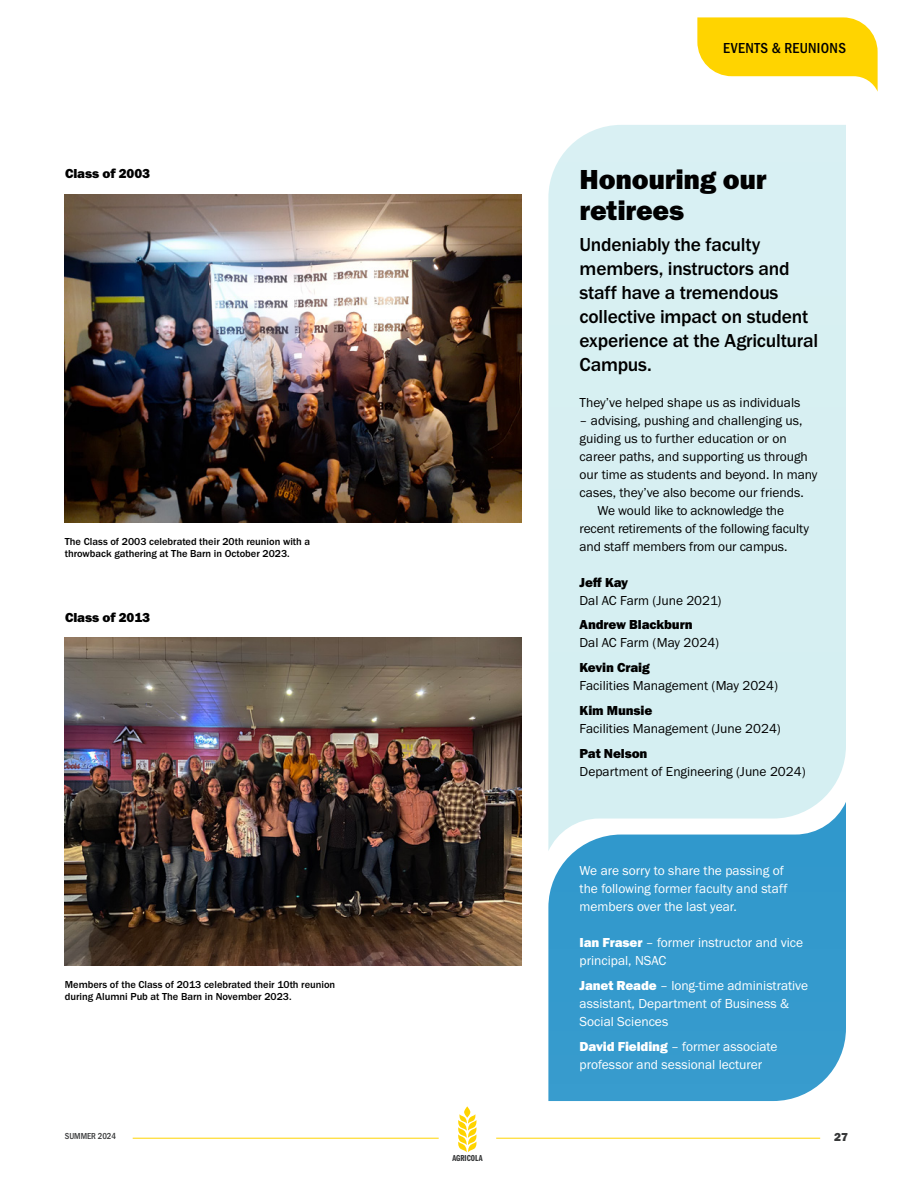
<style>
.page{position:relative;width:918px;height:1188px;background:#fff}
.page>*{position:absolute;margin:0;border:0;box-sizing:border-box;transform-origin:0 0}
.t1{font:28.5px/31.5px "Franklin Gothic URW Hea";letter-spacing:-.01em;color:#000}
.t2{font:500 19.5px/24px "Franklin Gothic URW";letter-spacing:-.01em;color:#000}
.t3{font:500 15px "Franklin Gothic URW Cond";letter-spacing:.02em;color:#000}
.t4{font:13.5px "Franklin Gothic URW Boo";color:#000}
.t5{font:13.5px/18px "Franklin Gothic URW Boo";color:#fff}
.t6{font:13.5px "Franklin Gothic URW Hea";letter-spacing:-.01em;color:#000}
.t7{font:12px "Franklin Gothic URW Hea";color:#373839}
.t8{font:500 10.5px/12px "Franklin Gothic URW";color:#000}
.t9{font:500 9px "Franklin Gothic URW Cond";color:#373839}
.t10{font:9px "Franklin Gothic URW Com Dem";color:#373839}
.s1{font-family:"Franklin Gothic URW Hea"}
</style>
<div class="page">
<svg style="left:697px;top:17px;width:181px;height:75px"></svg>
<div style="left:548px;top:125px;width:298px;height:677px;background:#d7eff2"></div>
<svg style="left:548px;top:802px;width:298px;height:299px;background:#4ca6d2"></svg>
<img style="left:65px;top:194px;width:457px;height:329px">
<img style="left:65px;top:638px;width:457px;height:328px">
<svg style="left:458px;top:1114px;width:18px;height:38px"></svg>
<svg style="left:464px;top:1106px;width:6px;height:12px"></svg>
<hr style="left:496px;top:1138px;width:324px;height:1px;background:#ffd400">
<hr style="left:133px;top:1138px;width:306px;height:1px;background:#ffd400">
<p class="t6" style="left:65px;top:165px;width:87px">Class of 2003</p>
<p class="t8" style="left:65px;top:535px;width:247px">The Class of 2003 celebrated their 20th reunion with a throwback gathering at The Barn in October 2023.</p>
<p class="t6" style="left:65px;top:609px;width:87px">Class of 2013</p>
<p class="t8" style="left:65px;top:978px;width:272px">Members of the Class of 2013 celebrated their 10th reunion during Alumni Pub at The Barn in November 2023.</p>
<p class="t9" style="left:65px;top:1130px;width:53px">SUMMER 2024</p>
<p class="t10" style="left:452px;top:1151px;width:32px">AGRICOLA</p>
<p class="t3" style="left:723px;top:37px;width:124px">EVENTS &amp; REUNIONS</p>
<h1 class="t1" style="left:580px;top:162px;width:189px">Honouring our retirees</h1>
<h2 class="t2" style="left:580px;top:232px;width:240px">Undeniably the faculty members, instructors and staff have a tremendous collective impact on student experience at the Agricultural<br>Campus.</h2>
<p class="t4" style="left:580px;top:394px;width:222px">They’ve helped shape us as individuals</p>
<p class="t4" style="left:580px;top:412px;width:225px">– advising, pushing and challenging us,</p>
<p class="t4" style="left:580px;top:430px;width:209px">guiding us to further education or on</p>
<p class="t4" style="left:580px;top:448px;width:230px">career paths, and supporting us through</p>
<p class="t4" style="left:580px;top:466px;width:239px">our time as students and beyond. In many</p>
<p class="t4" style="left:580px;top:484px;width:226px">cases, they’ve also become our friends.</p>
<p class="t4" style="left:598px;top:502px;width:188px">We would like to acknowledge the</p>
<p class="t4" style="left:580px;top:520px;width:231px">recent retirements of the following faculty</p>
<p class="t4" style="left:580px;top:538px;width:209px">and staff members from our campus.</p>
<p class="t6" style="left:580px;top:573px;width:50px">Jeff Kay</p>
<p class="t4" style="left:580px;top:592px;width:143px">Dal AC Farm (June 2021)</p>
<p class="t6" style="left:580px;top:616px;width:115px">Andrew Blackburn</p>
<p class="t4" style="left:580px;top:635px;width:141px">Dal AC Farm (May 2024)</p>
<p class="t6" style="left:580px;top:659px;width:72px">Kevin Craig</p>
<p class="t4" style="left:580px;top:677px;width:200px">Facilities Management (May 2024)</p>
<p class="t6" style="left:580px;top:702px;width:74px">Kim Munsie</p>
<p class="t4" style="left:580px;top:720px;width:203px">Facilities Management (June 2024)</p>
<p class="t6" style="left:580px;top:744px;width:69px">Pat Nelson</p>
<p class="t4" style="left:580px;top:763px;width:228px">Department of Engineering (June 2024)</p>
<p class="t5" style="left:580px;top:861px;width:209px">We are sorry to share the passing of the following former faculty and staff members over the last year.</p>
<p class="t5" style="left:580px;top:933px;width:225px"><span class="s1">Ian Fraser</span> – former instructor and vice principal, NSAC</p>
<p class="t5" style="left:580px;top:976px;width:230px"><span class="s1">Janet Reade</span> – long-time administrative assistant, Department of Business &amp;<br>Social Sciences</p>
<p class="t5" style="left:580px;top:1037px;width:199px"><span class="s1">David Fielding</span> – former associate professor and sessional lecturer</p>
<p class="t7" style="left:834px;top:1129px;width:16px">27</p>
</div>
